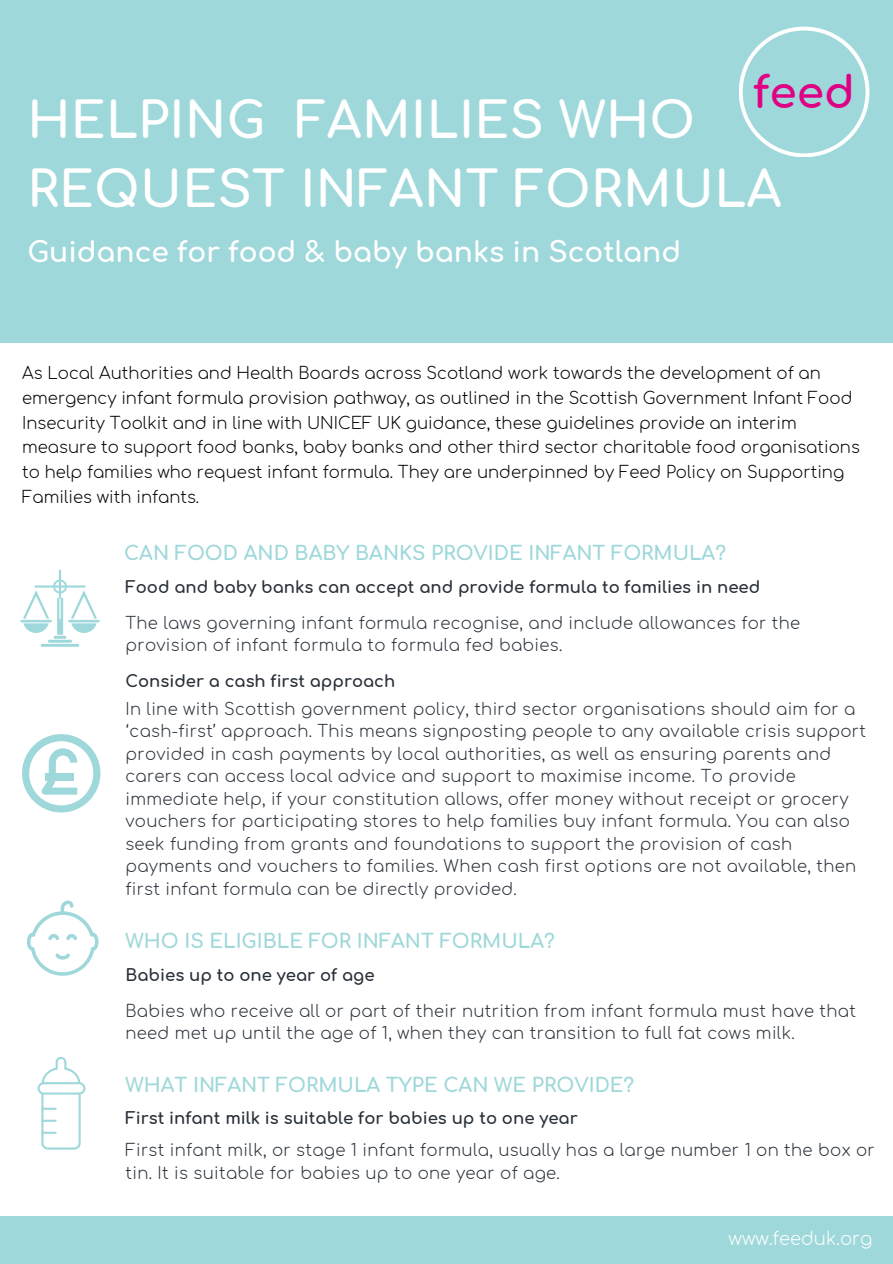
<style>
.page{position:relative;width:893px;height:1264px;background:#fff}
.page>*{position:absolute;margin:0;border:0;box-sizing:border-box;transform-origin:0 0}
.t1{font:700 49.5px/68.7px "Comfortaa";letter-spacing:.01em;color:#fff}
.t2{font:700 43.95px "Comfortaa";color:#e00084}
.t3{font:700 28.05px "Comfortaa";color:#fff}
.t4{font:700 19.5px "Comfortaa";color:#9fd8da}
.t5{font:300 18px "Comfortaa";color:#fff}
.t6{font:300 16.5px/22.5px "Comfortaa";letter-spacing:.02em;color:#293039}
.t7{font:300 16.5px/24.8px "Comfortaa";color:#000}
.t8{font:700 16.5px "Comfortaa";color:#293039}
.t9{font:700 16.35px "Comfortaa";color:#293039}
</style>
<div class="page">
<div style="left:0;top:0;width:892px;height:342px;background:#9fd8da"></div>
<svg style="left:739px;top:27px;width:130px;height:130px"></svg>
<svg style="left:37px;top:1057px;width:49px;height:93px"></svg>
<svg style="left:27px;top:900px;width:71px;height:75px"></svg>
<hr style="left:48px;top:639px;width:24px;height:3px;background:#9fd8da">
<hr style="left:41px;top:644px;width:38px;height:2px;background:#9fd8da">
<hr style="left:20px;top:620px;width:32px;height:2px;background:#9fd8da">
<hr style="left:68px;top:620px;width:32px;height:2px;background:#9fd8da">
<svg style="left:23px;top:569px;width:74px;height:69px"></svg>
<svg style="left:22px;top:734px;width:78px;height:78px"></svg>
<div style="left:0;top:1215px;width:892px;height:48px;background:#9fd8da"></div>
<h1 class="t2" style="left:753px;top:69px;width:103px">feed</h1>
<h2 class="t1" style="left:27px;top:88px;width:755px">HELPING FAMILIES WHO<br>REQUEST INFANT FORMULA</h2>
<h3 class="t3" style="left:27px;top:237px;width:655px">Guidance for food &amp; baby banks in Scotland</h3>
<p class="t7" style="left:22px;top:361px;width:839px">As Local Authorities and Health Boards across Scotland work towards the development of an emergency infant formula provision pathway, as outlined in the Scottish Government Infant Food Insecurity Toolkit and in line with UNICEF UK guidance, these guidelines provide an interim measure to support food banks, baby banks and other third sector charitable food organisations to help families who request infant formula. They are underpinned by Feed Policy on Supporting Families with infants.</p>
<p class="t4" style="left:124px;top:543px;width:603px">CAN FOOD AND BABY BANKS PROVIDE INFANT FORMULA?</p>
<p class="t8" style="left:125px;top:578px;width:636px">Food and baby banks can accept and provide formula to families in need</p>
<h6 class="t6" style="left:125px;top:612px;width:676px">The laws governing infant formula recognise, and include allowances for the provision of infant formula to formula fed babies.</h6>
<p class="t9" style="left:125px;top:672px;width:271px">Consider a cash first approach</p>
<p class="t6" style="left:125px;top:698px;width:742px">In line with Scottish government policy, third sector organisations should aim for a ‘cash-first’ approach. This means signposting people to any available crisis support provided in cash payments by local authorities, as well as ensuring parents and carers can access local advice and support to maximise income. To provide immediate help, if your constitution allows, offer money without receipt or grocery vouchers for participating stores to help families buy infant formula. You can also seek funding from grants and foundations to support the provision of cash payments and vouchers to families. When cash first options are not available, then first infant formula can be directly provided.</p>
<h6 class="t4" style="left:125px;top:931px;width:431px">WHO IS ELIGIBLE FOR INFANT FORMULA?</h6>
<h4 class="t8" style="left:125px;top:966px;width:250px">Babies up to one year of age</h4>
<h6 class="t6" style="left:125px;top:1000px;width:732px">Babies who receive all or part of their nutrition from infant formula must have that need met up until the age of 1, when they can transition to full fat cows milk.</h6>
<p class="t4" style="left:125px;top:1074px;width:510px">WHAT INFANT FORMULA TYPE CAN WE PROVIDE?</p>
<p class="t8" style="left:125px;top:1109px;width:453px">First infant milk is suitable for babies up to one year</p>
<h4 class="t6" style="left:125px;top:1139px;width:750px">First infant milk, or stage 1 infant formula, usually has a large number 1 on the box or tin. It is suitable for babies up to one year of age.</h4>
<p class="t5" style="left:728px;top:1229px;width:145px">www.feeduk.org</p>
</div>
